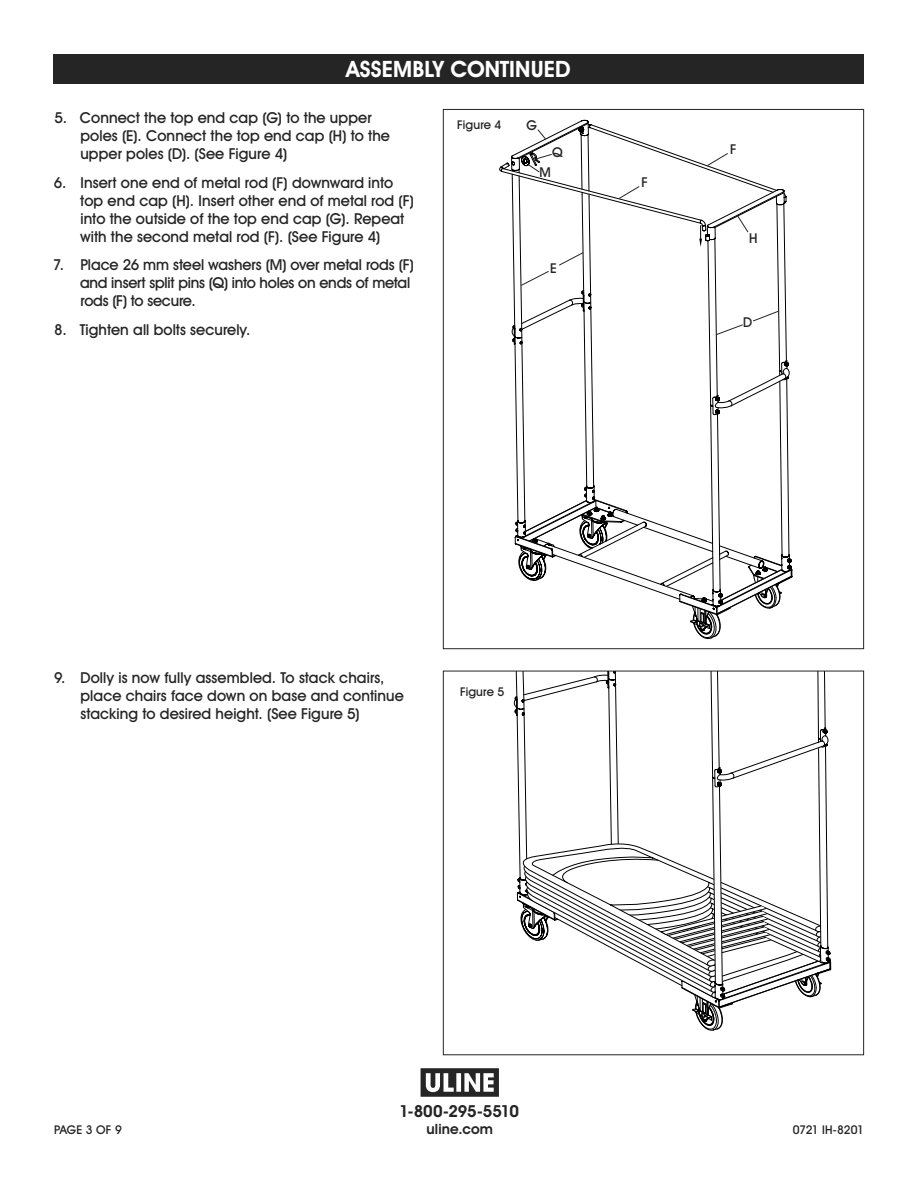
<style>
.page{position:relative;width:918px;height:1188px;background:#fff}
.page>*{position:absolute;margin:0;border:0;box-sizing:border-box;transform-origin:0 0}
.t1{font:700 22.5px "Uline Two Knine";letter-spacing:.005em;color:#fff}
.t2{font:700 16.5px "Uline Two Knine";letter-spacing:-.015em;color:#252525}
.t3{font:15px/18px "Uline Two Knine";letter-spacing:.005em;color:#252525}
.t4{font:15px/18px "Uline Two Knine";letter-spacing:-.015em;color:#252525}
.t5{font:700 14.25px "Uline Two Knine";letter-spacing:.01em;color:#252525}
.t6{font:13.5px "Uline Two Knine";color:#252525}
.t7{font:12px "Uline Two Knine";color:#252525}
.t8{font:12px "Uline Two Knine";letter-spacing:-.03em;color:#252525}
</style>
<div class="page">
<div style="left:53px;top:54px;width:810px;height:30px;background:#252525"></div>
<svg style="left:421px;top:119px;width:410px;height:978px"></svg>
<h1 class="t1" style="left:346px;top:56px;width:226px">ASSEMBLY CONTINUED</h1>
<p class="t3" style="left:80px;top:108px;width:311px;text-indent:-26px">5. Connect the top end cap (G) to the upper poles (E). Connect the top end cap (H) to the upper poles (D). (See Figure 4)</p>
<p class="t3" style="left:80px;top:173px;width:336px;text-indent:-26px">6. Insert one end of metal rod (F) downward into top end cap (H). Insert other end of metal rod (F) into the outside of the top end cap (G). Repeat with the second metal rod (F). (See Figure 4)</p>
<p class="t4" style="left:80px;top:256px;width:335px;text-indent:-27px">7. Place 26 mm steel washers (M) over metal rods (F) and insert split pins (Q) into holes on ends of metal rods (F) to secure.</p>
<p class="t3" style="left:54px;top:321px;width:198px">8. Tighten all bolts securely.</p>
<p class="t7" style="left:457px;top:118px;width:46px">Figure 4</p>
<p class="t6" style="left:527px;top:116px;width:12px">G</p>
<p class="t6" style="left:552px;top:144px;width:12px">Q</p>
<p class="t6" style="left:539px;top:164px;width:13px">M</p>
<p class="t6" style="left:550px;top:260px;width:8px">E</p>
<p class="t6" style="left:641px;top:174px;width:8px">F</p>
<p class="t6" style="left:730px;top:141px;width:8px">F</p>
<p class="t6" style="left:749px;top:230px;width:10px">H</p>
<p class="t6" style="left:743px;top:314px;width:11px">D</p>
<p class="t3" style="left:80px;top:668px;width:325px;text-indent:-26px">9. Dolly is now fully assembled. To stack chairs, place chairs face down on base and continue stacking to desired height. (See Figure 5)</p>
<p class="t7" style="left:460px;top:685px;width:46px">Figure 5</p>
<p class="t2" style="left:399px;top:1101px;width:121px">1-800-295-5510</p>
<p class="t5" style="left:427px;top:1120px;width:68px">uline.com</p>
<p class="t7" style="left:54px;top:1122px;width:69px">PAGE 3 OF 9</p>
<p class="t8" style="left:793px;top:1122px;width:73px">0721 IH-8201</p>
</div>
